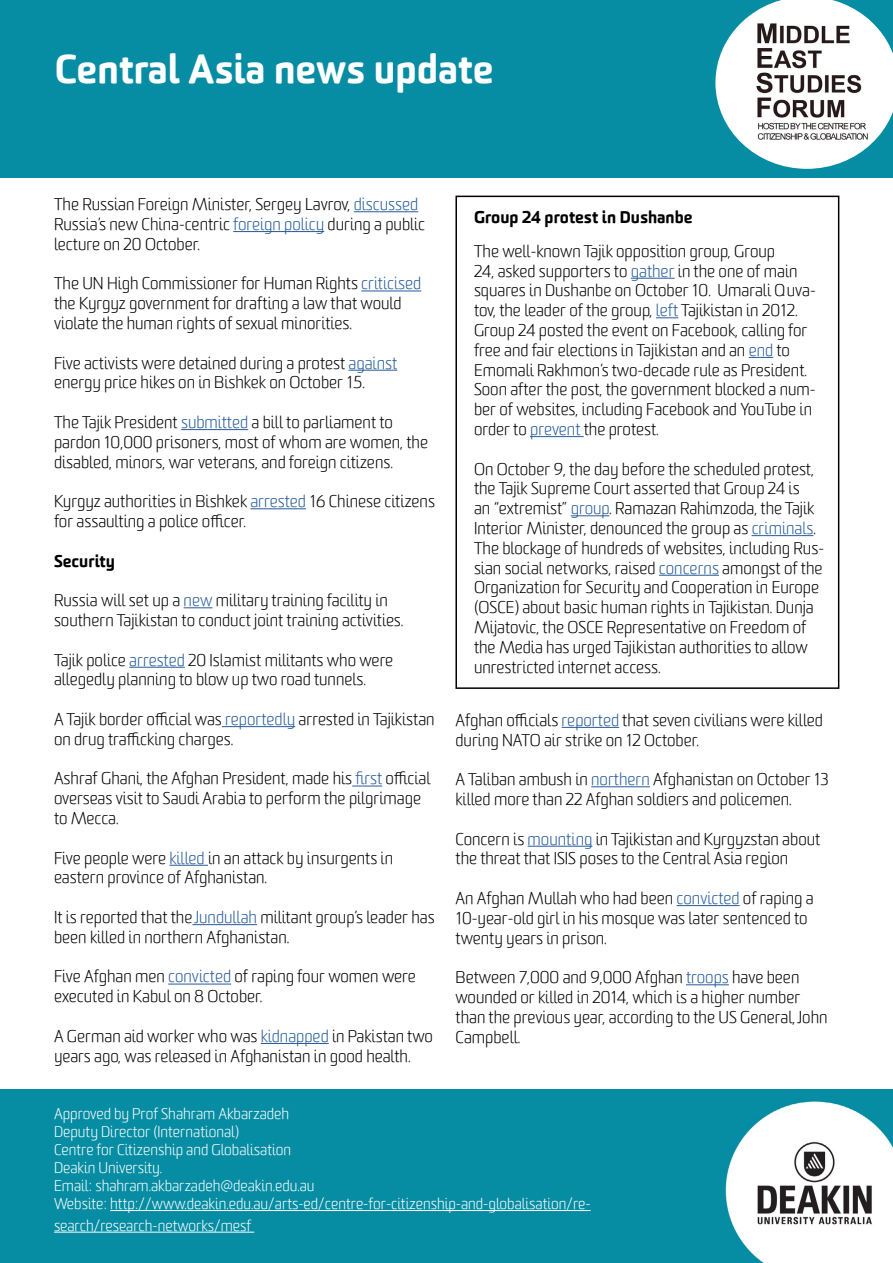
<style>
.page{position:relative;width:893px;height:1263px;background:#068da3}
.page>*{position:absolute;margin:0;border:0;box-sizing:border-box;transform-origin:0 0}
.t1{font:900 39px "Worldly";color:#fff}
.t2{font:300 16.5px/19.8px "Worldly";color:#000}
.t3{font:900 16.5px "Worldly";color:#000}
.t4{font:300 15px/18px "Worldly";color:#fff}
.s1{color:#275b9b}
</style>
<div class="page">
<div style="left:0;top:179px;width:893px;height:910px;background:#fff"></div>
<img style="left:725px;top:1101px;width:168px;height:162px">
<hr style="left:110px;top:1210px;width:481px;height:1px;background:#fff">
<hr style="left:54px;top:1232px;width:200px;height:1px;background:#fff">
<svg style="left:715px;top:0;width:178px;height:169px"></svg>
<img style="left:751px;top:20px;width:118px;height:123px">
<hr style="left:631px;top:278px;width:44px;height:1px;background:#275b9b">
<svg style="left:656px;top:317px;width:22px;height:1px"></svg>
<svg style="left:749px;top:357px;width:24px;height:1px"></svg>
<hr style="left:530px;top:436px;width:54px;height:1px;background:#275b9b">
<hr style="left:571px;top:515px;width:38px;height:1px;background:#275b9b">
<hr style="left:752px;top:535px;width:61px;height:1px;background:#275b9b">
<hr style="left:659px;top:575px;width:60px;height:1px;background:#275b9b">
<div style="left:455px;top:196px;width:384px;height:493px;border:2px solid #000"></div>
<hr style="left:354px;top:211px;width:64px;height:1px;background:#275b9b">
<hr style="left:233px;top:231px;width:91px;height:1px;background:#275b9b">
<hr style="left:361px;top:291px;width:60px;height:1px;background:#275b9b">
<hr style="left:349px;top:370px;width:48px;height:1px;background:#275b9b">
<hr style="left:181px;top:429px;width:67px;height:1px;background:#275b9b">
<hr style="left:250px;top:508px;width:56px;height:1px;background:#275b9b">
<svg style="left:184px;top:607px;width:28px;height:1px"></svg>
<hr style="left:129px;top:667px;width:56px;height:1px;background:#275b9b">
<hr style="left:222px;top:726px;width:73px;height:1px;background:#275b9b">
<hr style="left:352px;top:786px;width:30px;height:1px;background:#275b9b">
<hr style="left:169px;top:865px;width:39px;height:1px;background:#275b9b">
<hr style="left:192px;top:924px;width:65px;height:1px;background:#275b9b">
<hr style="left:168px;top:984px;width:63px;height:1px;background:#275b9b">
<hr style="left:261px;top:1043px;width:68px;height:1px;background:#275b9b">
<hr style="left:562px;top:727px;width:57px;height:1px;background:#275b9b">
<hr style="left:591px;top:786px;width:59px;height:1px;background:#275b9b">
<hr style="left:528px;top:846px;width:64px;height:1px;background:#275b9b">
<hr style="left:677px;top:905px;width:63px;height:1px;background:#275b9b">
<hr style="left:686px;top:984px;width:43px;height:1px;background:#275b9b">
<h1 class="t1" style="left:55px;top:44px;width:441px">Central Asia news update</h1>
<p class="t2" style="left:54px;top:195px;width:373px">The Russian Foreign Minister, Sergey Lavrov, <span class="s1">discussed<br></span>Russia’s new China-centric <span class="s1">foreign policy</span> during a public lecture on 20 October.</p>
<p class="t2" style="left:54px;top:274px;width:369px">The UN High Commissioner for Human Rights <span class="s1">criticised </span>the Kyrgyz government for drafting a law that would violate the human rights of sexual minorities.</p>
<p class="t2" style="left:54px;top:353px;width:345px">Five activists were detained during a protest <span class="s1">against </span>energy price hikes on in Bishkek on October 15.</p>
<p class="t2" style="left:54px;top:413px;width:376px">The Tajik President <span class="s1">submitted</span> a bill to parliament to pardon 10,000 prisoners, most of whom are women, the disabled, minors, war veterans, and foreign citizens.</p>
<p class="t2" style="left:54px;top:492px;width:382px">Kyrgyz authorities in Bishkek <span class="s1">arrested</span> 16 Chinese citizens for assaulting a police officer.</p>
<p class="t3" style="left:54px;top:550px;width:62px">Security</p>
<p class="t2" style="left:54px;top:591px;width:351px">Russia will set up a <span class="s1">new</span> military training facility in southern Tajikistan to conduct joint training activities.</p>
<p class="t2" style="left:54px;top:650px;width:341px">Tajik police <span class="s1">arrested</span> 20 Islamist militants who were allegedly planning to blow up two road tunnels.</p>
<p class="t2" style="left:54px;top:710px;width:382px">A Tajik border official was <span class="s1">reportedly</span> arrested in Tajikistan on drug trafficking charges.</p>
<p class="t2" style="left:54px;top:769px;width:378px">Ashraf Ghani, the Afghan President, made his <span class="s1">first</span> official overseas visit to Saudi Arabia to perform the pilgrimage to Mecca.</p>
<p class="t2" style="left:54px;top:848px;width:341px">Five people were <span class="s1">killed</span> in an attack by insurgents in eastern province of Afghanistan.</p>
<p class="t2" style="left:54px;top:908px;width:382px">It is reported that the <span class="s1">Jundullah</span> militant group’s leader has been killed in northern Afghanistan.</p>
<p class="t2" style="left:54px;top:967px;width:363px">Five Afghan men <span class="s1">convicted</span> of raping four women were executed in Kabul on 8 October.</p>
<p class="t2" style="left:54px;top:1026px;width:381px">A German aid worker who was <span class="s1">kidnapped</span> in Pakistan two years ago, was released in Afghanistan in good health.</p>
<p class="t3" style="left:474px;top:206px;width:220px">Group 24 protest in Dushanbe</p>
<p class="t2" style="left:474px;top:241px;width:343px">The well-known Tajik opposition group, Group<br>24, asked supporters to <span class="s1">gather</span> in the one of main squares in Dushanbe on October 10. Umarali Quva&shy;tov, the leader of the group, <span class="s1">left</span> Tajikistan in 2012.<br>Group 24 posted the event on Facebook, calling for free and fair elections in Tajikistan and an <span class="s1">end</span> to Emomali Rakhmon’s two-decade rule as President.<br>Soon after the post, the government blocked a num&shy;ber of websites, including Facebook and YouTube in order to <span class="s1">prevent</span> the protest.</p>
<p class="t2" style="left:474px;top:459px;width:351px">On October 9, the day before the scheduled protest, the Tajik Supreme Court asserted that Group 24 is<br>an “extremist” <span class="s1">group</span>. Ramazan Rahimzoda, the Tajik Interior Minister, denounced the group as <span class="s1">criminals</span>.<br>The blockage of hundreds of websites, including Rus&shy;sian social networks, raised <span class="s1">concerns</span> amongst of the Organization for Security and Cooperation in Europe (OSCE) about basic human rights in Tajikistan. Dunja Mijatovic, the OSCE Representative on Freedom of the Media has urged Tajikistan authorities to allow unrestricted internet access.</p>
<p class="t2" style="left:455px;top:710px;width:369px">Afghan officials <span class="s1">reported</span> that seven civilians were killed during NATO air strike on 12 October.</p>
<p class="t2" style="left:455px;top:770px;width:375px">A Taliban ambush in <span class="s1">northern</span> Afghanistan on October 13 killed more than 22 Afghan soldiers and policemen.</p>
<p class="t2" style="left:455px;top:829px;width:366px">Concern is <span class="s1">mounting</span> in Tajikistan and Kyrgyzstan about the threat that ISIS poses to the Central Asia region</p>
<p class="t2" style="left:455px;top:889px;width:360px">An Afghan Mullah who had been <span class="s1">convicted</span> of raping a<br>10-year-old girl in his mosque was later sentenced to twenty years in prison.</p>
<p class="t2" style="left:455px;top:968px;width:374px">Between 7,000 and 9,000 Afghan <span class="s1">troops</span> have been wounded or killed in 2014, which is a higher number than the previous year, according to the US General, John Campbell.</p>
<p class="t4" style="left:54px;top:1105px;width:538px">Approved by Prof Shahram Akbarzadeh<br>Deputy Director (International)<br>Centre for Citizenship and Globalisation<br>Deakin University.<br>Email: shahram.akbarzadeh@deakin.edu.au<br>Website: http://www.deakin.edu.au/arts-ed/centre-for-citizenship-and-globalisation/re-</p>
<p class="t4" style="left:54px;top:1217px;width:199px">search/research-networks/mesf</p>
</div>
